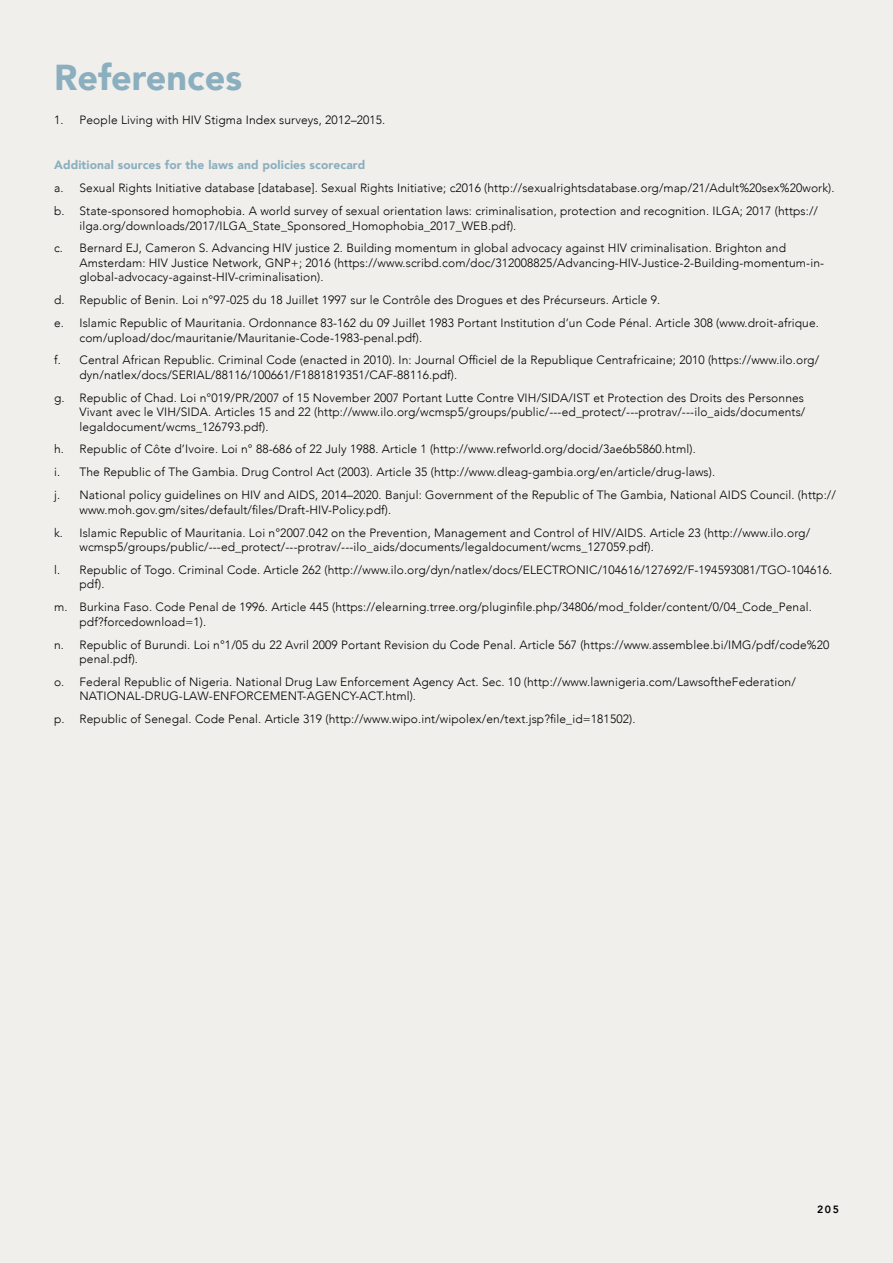
<style>
.page{position:relative;width:893px;height:1263px;background:#f1efec}
.page>*{position:absolute;margin:0;border:0;box-sizing:border-box;transform-origin:0 0}
.t1{font:900 36px "Avenir";color:#8bafbe}
.t2{font:300 12px/23px "Avenir";letter-spacing:.01em;color:#000}
.t3{font:900 12px "Avenir";letter-spacing:.01em;color:#8bafbe}
.t4{font:800 10.5px "Avenir";color:#000}
</style>
<div class="page">
<h1 class="t1" style="left:54px;top:47px;width:189px">References</h1>
<p class="t2" style="left:54px;top:108px;width:333px">1. People Living with HIV Stigma Index surveys, 2012–2015.</p>
<p class="t3" style="left:54px;top:155px;width:313px">Additional sources for the laws and policies scorecard</p>
<p class="t2" style="left:54px;top:177px;width:782px">a. Sexual Rights Initiative database [database]. Sexual Rights Initiative; c2016 (http://sexualrightsdatabase.org/map/21/Adult%20sex%20work). b. State-sponsored homophobia. A world survey of sexual orientation laws: criminalisation, protection and recognition. ILGA; 2017 (https://</p>
<p class="t2" style="left:54px;top:214px;width:733px;text-indent:26px">ilga.org/downloads/2017/ILGA_State_Sponsored_Homophobia_2017_WEB.pdf).<br>c. Bernard EJ, Cameron S. Advancing HIV justice 2. Building momentum in global advocacy against HIV criminalisation. Brighton and</p>
<p class="t2" style="left:80px;top:256px;width:746px;line-height:14.4px">Amsterdam: HIV Justice Network, GNP+; 2016 (https://www.scribd.com/doc/312008825/Advancing-HIV-Justice-2-Building-momentum-in&shy;global-advocacy-against-HIV-criminalisation).</p>
<p class="t2" style="left:54px;top:289px;width:766px">d. Republic of Benin. Loi n°97-025 du 18 Juillet 1997 sur le Contrôle des Drogues et des Précurseurs. Article 9.<br>e. Islamic Republic of Mauritania. Ordonnance 83-162 du 09 Juillet 1983 Portant Institution d’un Code Pénal. Article 308 (www.droit-afrique.</p>
<p class="t2" style="left:54px;top:326px;width:767px;text-indent:26px">com/upload/doc/mauritanie/Mauritanie-Code-1983-penal.pdf).<br>f. Central African Republic. Criminal Code (enacted in 2010). In: Journal Officiel de la Republique Centrafricaine; 2010 (https://www.ilo.org/</p>
<p class="t2" style="left:54px;top:363px;width:751px;text-indent:26px">dyn/natlex/docs/SERIAL/88116/100661/F1881819351/CAF-88116.pdf).<br>g. Republic of Chad. Loi n°019/PR/2007 of 15 November 2007 Portant Lutte Contre VIH/SIDA/IST et Protection des Droits des Personnes</p>
<p class="t2" style="left:80px;top:405px;width:727px;line-height:14.4px">Vivant avec le VIH/SIDA. Articles 15 and 22 (http://www.ilo.org/wcmsp5/groups/public/---ed_protect/---protrav/---ilo_aids/documents/ legaldocument/wcms_126793.pdf).</p>
<p class="t2" style="left:54px;top:438px;width:783px">h. Republic of Côte d’Ivoire. Loi n° 88-686 of 22 July 1988. Article 1 (http://www.refworld.org/docid/3ae6b5860.html).<br>i. The Republic of The Gambia. Drug Control Act (2003). Article 35 (http://www.dleag-gambia.org/en/article/drug-laws).<br>j. National policy guidelines on HIV and AIDS, 2014–2020. Banjul: Government of the Republic of The Gambia, National AIDS Council. (http://</p>
<p class="t2" style="left:54px;top:498px;width:758px;text-indent:26px">www.moh.gov.gm/sites/default/files/Draft-HIV-Policy.pdf).<br>k. Islamic Republic of Mauritania. Loi n°2007.042 on the Prevention, Management and Control of HIV/AIDS. Article 23 (http://www.ilo.org/</p>
<p class="t2" style="left:54px;top:535px;width:780px;text-indent:26px">wcmsp5/groups/public/---ed_protect/---protrav/---ilo_aids/documents/legaldocument/wcms_127059.pdf).<br>l. Republic of Togo. Criminal Code. Article 262 (http://www.ilo.org/dyn/natlex/docs/ELECTRONIC/104616/127692/F-194593081/TGO-104616.</p>
<p class="t2" style="left:54px;top:573px;width:759px;text-indent:26px">pdf).<br>m. Burkina Faso. Code Penal de 1996. Article 445 (https://elearning.trree.org/pluginfile.php/34806/mod_folder/content/0/04_Code_Penal.</p>
<p class="t2" style="left:54px;top:610px;width:777px;text-indent:26px">pdf?forcedownload=1).<br>n. Republic of Burundi. Loi n°1/05 du 22 Avril 2009 Portant Revision du Code Penal. Article 567 (https://www.assemblee.bi/IMG/pdf/code%20</p>
<p class="t2" style="left:54px;top:647px;width:743px;text-indent:26px">penal.pdf).<br>o. Federal Republic of Nigeria. National Drug Law Enforcement Agency Act. Sec. 10 (http://www.lawnigeria.com/LawsoftheFederation/</p>
<p class="t2" style="left:54px;top:685px;width:583px;text-indent:26px">NATIONAL-DRUG-LAW-ENFORCEMENT-AGENCY-ACT.html).<br>p. Republic of Senegal. Code Penal. Article 319 (http://www.wipo.int/wipolex/en/text.jsp?file_id=181502).</p>
<p class="t4" style="left:817px;top:1199px;width:23px">205</p>
</div>
